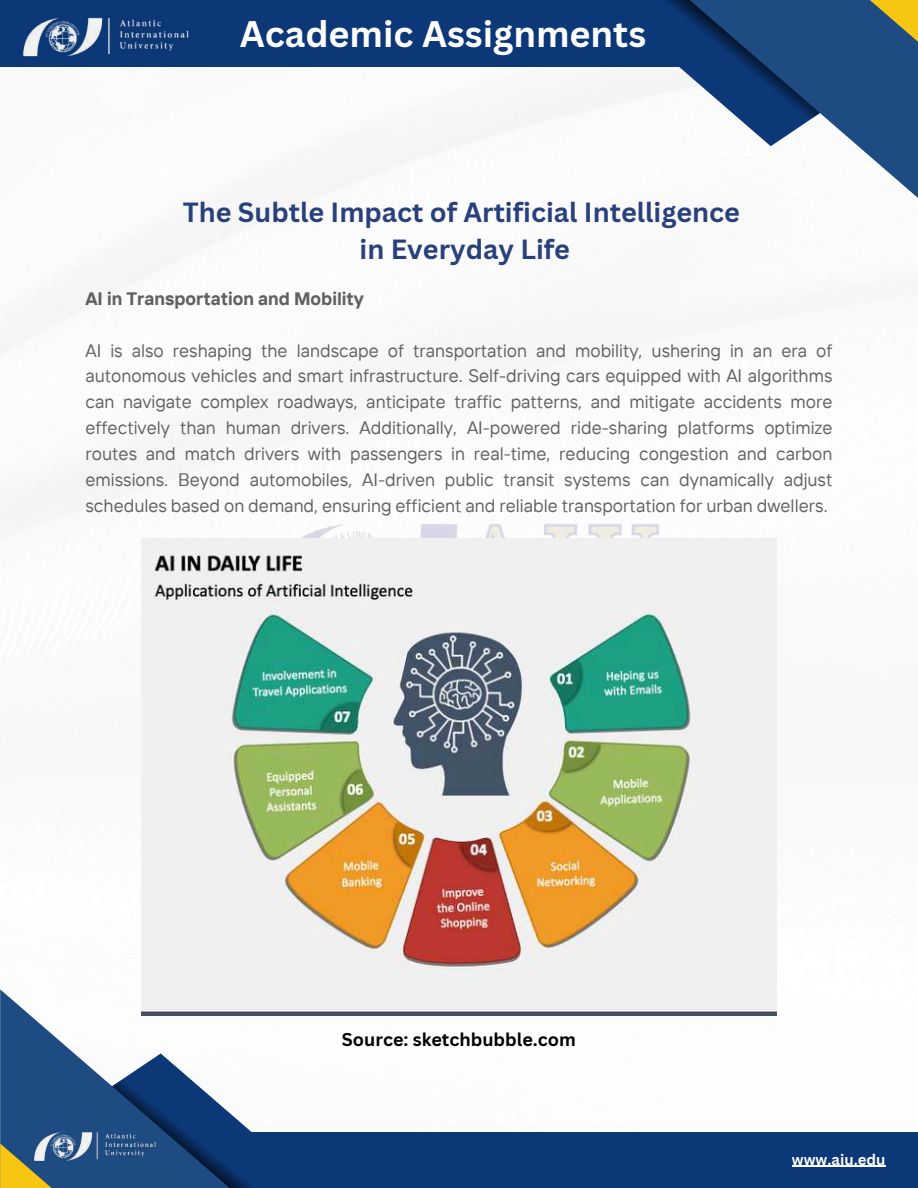
<style>
.page{position:relative;width:918px;height:1188px;background:#fff}
.page>*{position:absolute;margin:0;border:0;box-sizing:border-box;transform-origin:0 0}
.t1{font:700 36px "Canva Sans";color:#fff}
.t2{font:700 27px/37.2px "Canva Sans";color:#28407b;text-align:center}
.t3{font:700 24px "Canva Sans";color:#fff}
.t4{font:18px/25.8px "TT Interphases";color:#606060;text-align:justify}
.t5{font:700 18px "TT Interphases";color:#606060}
.t6{font:700 18px "Canva Sans";color:#000}
.t7{font:700 15px "Canva Sans";color:#fff}
</style>
<div class="page">
<img style="left:0;top:66px;width:895px;height:473px">
<img style="left:240px;top:518px;width:439px;height:21px">
<div style="left:0;top:0;width:699px;height:66px;background:#0c3877"></div>
<svg style="left:648px;top:0;width:270px;height:211px"></svg>
<svg style="left:828px;top:0;width:90px;height:55px"></svg>
<svg style="left:560px;top:0;width:260px;height:146px"></svg>
<img style="left:20px;top:17px;width:172px;height:50px">
<div style="left:175px;top:1132px;width:743px;height:56px;background:#0c3877"></div>
<svg style="left:0;top:989px;width:112px;height:199px;fill:#1e4b82"></svg>
<svg style="left:0;top:1143px;width:104px;height:45px"></svg>
<svg style="left:112px;top:1053px;width:140px;height:135px"></svg>
<img style="left:31px;top:1124px;width:127px;height:44px">
<hr style="left:792px;top:1166px;width:94px;height:1px;background:#fff">
<img style="left:141px;top:539px;width:636px;height:477px">
<h3 class="t3" style="left:331px;top:8px;width:296px">AIU Student Publications</h3>
<h1 class="t1" style="left:240px;top:9px;width:408px">Academic Assignments</h1>
<h2 class="t2" style="left:183px;top:193px;width:559px">The Subtle Impact of Artificial Intelligence in Everyday Life</h2>
<p class="t5" style="left:85px;top:287px;width:280px">AI in Transportation and Mobility</p>
<p class="t4" style="left:85px;top:337px;width:748px">AI is also reshaping the landscape of transportation and mobility, ushering in an era of autonomous vehicles and smart infrastructure. Self-driving cars equipped with AI algorithms can navigate complex roadways, anticipate traffic patterns, and mitigate accidents more effectively than human drivers. Additionally, AI-powered ride-sharing platforms optimize routes and match drivers with passengers in real-time, reducing congestion and carbon emissions. Beyond automobiles, AI-driven public transit systems can dynamically adjust schedules based on demand, ensuring efficient and reliable transportation for urban dwellers.</p>
<p class="t6" style="left:342px;top:1027px;width:235px">Source: sketchbubble.com</p>
<p class="t7" style="left:792px;top:1149px;width:95px">www.aiu.edu</p>
</div>
